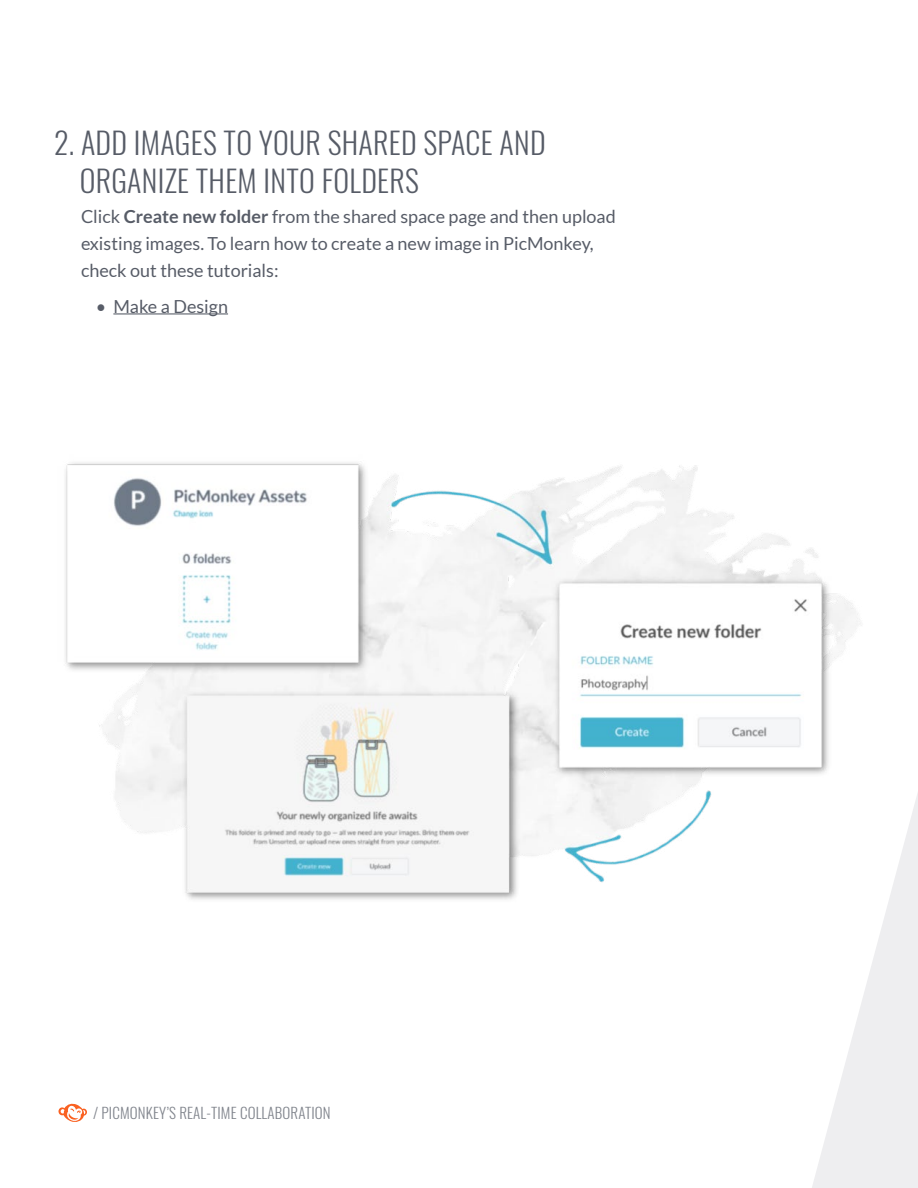
<style>
.page{position:relative;width:918px;height:1188px;background:#fff}
.page>*{position:absolute;margin:0;border:0;box-sizing:border-box;transform-origin:0 0}
.t1{font:300 30px/37.5px "Oswald";letter-spacing:.01em;color:#575c67}
.t2{font:18px/27px "Lato";color:#575c67}
.t3{font:300 15px "Oswald";letter-spacing:.01em;color:#81858d}
.s1{font-weight:700}
.s2{color:#585d68}
</style>
<div class="page">
<svg style="left:812px;top:793px;width:106px;height:395px"></svg>
<svg style="left:58px;top:1103px;width:29px;height:19px"></svg>
<hr style="left:113px;top:313px;width:115px;height:1px;background:#575c67">
<img style="left:65px;top:462px;width:799px;height:448px">
<h1 class="t1" style="left:80px;top:121px;width:468px;text-indent:-26px">2. ADD IMAGES TO YOUR SHARED SPACE AND<br>ORGANIZE THEM INTO FOLDERS</h1>
<p class="t2" style="left:81px;top:203px;width:536px">Click <span class="s1">Create new folder</span> from the shared space page and then upload existing images. To learn how to create a new image in PicMonkey, check out these tutorials:</p>
<p class="t2" style="left:96px;top:293px;width:134px"><span class="s2">•</span> Make a Design</p>
<p class="t3" style="left:93px;top:1099px;width:239px">/ PICMONKEY’S REAL-TIME COLLABORATION</p>
</div>
